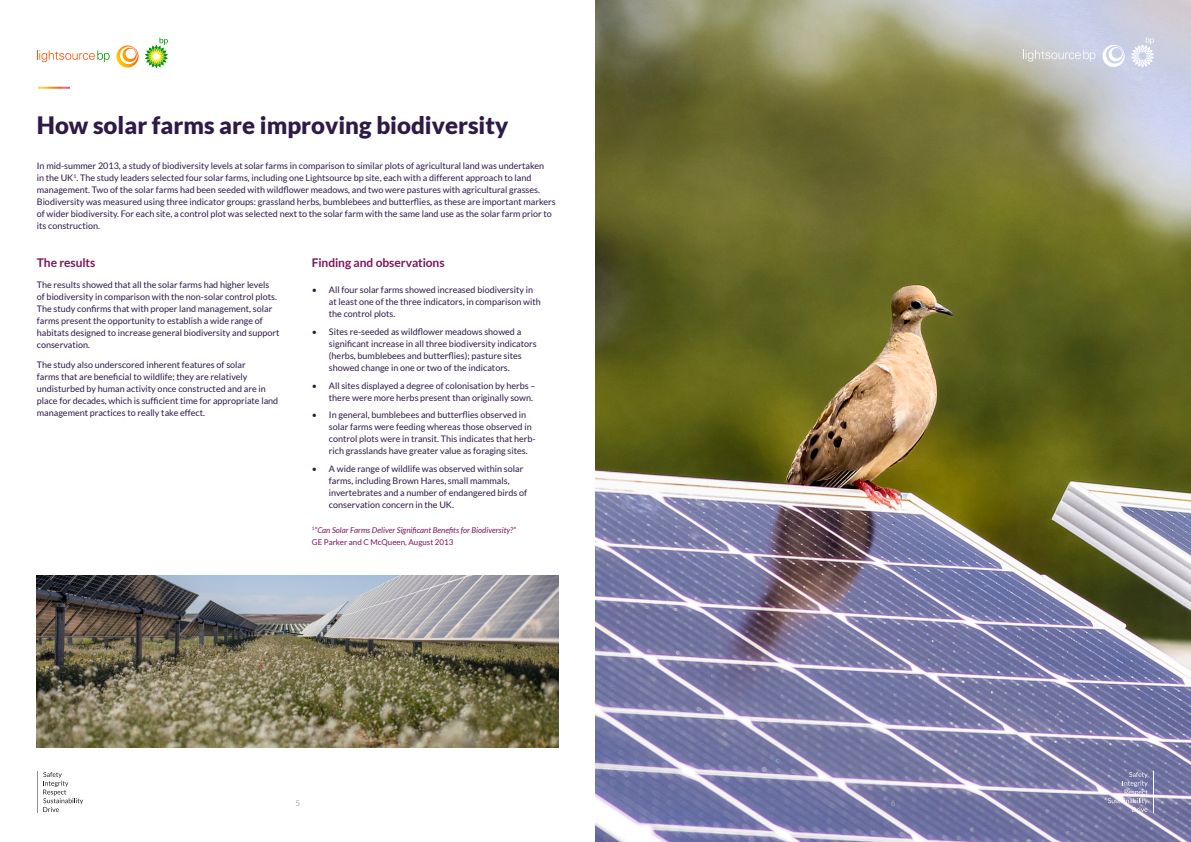
<style>
.page{position:relative;width:1191px;height:842px;background:#fff}
.page>*{position:absolute;margin:0;border:0;box-sizing:border-box;transform-origin:0 0}
.t1{font:900 24px "Lato";color:#2e1a47}
.t2{font:700 12px "Lato";letter-spacing:-.005em;color:#7e155b}
.t3{font:9px/12px "Lato";color:#2e1a47}
.t4{font:italic 8px/12px "Lato";color:#7e155b}
.t5{font:8px "Lato";color:#a8a9ad}
.s1{font-style:normal}
</style>
<div class="page">
<svg style="left:37px;top:50px;width:73px;height:12px"></svg>
<svg style="left:117px;top:46px;width:22px;height:22px"></svg>
<svg style="left:145px;top:38px;width:23px;height:30px"></svg>
<img style="left:37px;top:575px;width:521px;height:172px">
<img style="left:595px;top:0;width:596px;height:842px">
<svg style="left:1102px;top:45px;width:22px;height:23px"></svg>
<svg style="left:1131px;top:37px;width:23px;height:31px"></svg>
<svg style="left:1023px;top:50px;width:72px;height:12px"></svg>
<svg style="left:1107px;top:772px;width:40px;height:40px;background:#9a99ba"></svg>
<hr style="left:1153px;top:772px;width:1px;height:41px;background:#fff">
<svg style="left:43px;top:772px;width:40px;height:40px"></svg>
<hr style="left:37px;top:771px;width:1px;height:42px;background:#8e9091">
<h1 class="t1" style="left:37px;top:112px;width:473px">How solar farms are improving biodiversity</h1>
<p class="t3" style="left:37px;top:160px;width:520px">In mid-summer 2013, a study of biodiversity levels at solar farms in comparison to similar plots of agricultural land was undertaken<br>in the UK<sup>1</sup>. The study leaders selected four solar farms, including one Lightsource bp site, each with a different approach to land management. Two of the solar farms had been seeded with wildflower meadows, and two were pastures with agricultural grasses.<br>Biodiversity was measured using three indicator groups: grassland herbs, bumblebees and butterflies, as these are important markers of wider biodiversity. For each site, a control plot was selected next to the solar farm with the same land use as the solar farm prior to its construction.</p>
<h2 class="t2" style="left:37px;top:256px;width:60px">The results</h2>
<p class="t3" style="left:37px;top:278px;width:244px">The results showed that all the solar farms had higher levels of biodiversity in comparison with the non-solar control plots.<br>The study confirms that with proper land management, solar farms present the opportunity to establish a wide range of habitats designed to increase general biodiversity and support conservation.</p>
<p class="t3" style="left:37px;top:359px;width:243px">The study also underscored inherent features of solar<br>farms that are beneficial to wildlife; they are relatively undisturbed by human activity once constructed and are in place for decades, which is sufficient time for appropriate land management practices to really take effect.</p>
<h2 class="t2" style="left:312px;top:256px;width:134px">Finding and observations</h2>
<p class="t3" style="left:329px;top:284px;width:213px;text-indent:-17px">• All four solar farms showed increased biodiversity in at least one of the three indicators, in comparison with the control plots.</p>
<p class="t3" style="left:329px;top:326px;width:209px;text-indent:-17px">• Sites re-seeded as wildflower meadows showed a significant increase in all three biodiversity indicators (herbs, bumblebees and butterflies); pasture sites showed change in one or two of the indicators.</p>
<p class="t3" style="left:312px;top:379px;width:225px;text-align:right">• All sites displayed a degree of colonisation by herbs – there were more herbs present than originally sown.</p>
<p class="t3" style="left:329px;top:409px;width:208px;text-indent:-17px">• In general, bumblebees and butterflies observed in solar farms were feeding whereas those observed in control plots were in transit. This indicates that herb&shy;rich grasslands have greater value as foraging sites.</p>
<p class="t3" style="left:329px;top:463px;width:200px;text-indent:-17px">• A wide range of wildlife was observed within solar farms, including Brown Hares, small mammals, invertebrates and a number of endangered birds of conservation concern in the UK.</p>
<p class="t4" style="left:312px;top:524px;width:205px"><sup>1</sup>“Can Solar Farms Deliver Significant Benefits for Biodiversity?”<br><span class="s1">GE Parker and C McQueen, August 2013</span></p>
<p class="t5" style="left:295px;top:799px;width:6px">5</p>
<p class="t5" style="left:891px;top:799px;width:6px">6</p>
</div>
